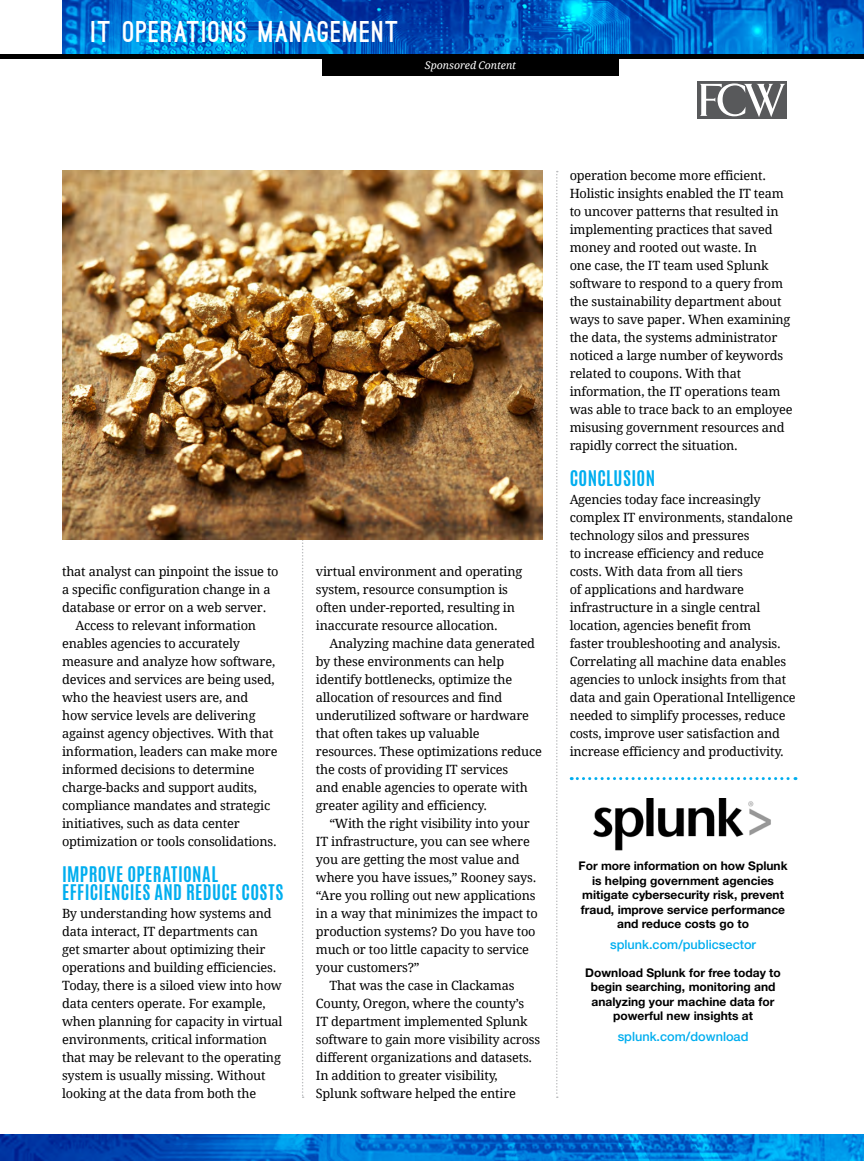
<style>
.page{position:relative;width:864px;height:1161px;background:#fff}
.page>*{position:absolute;margin:0;border:0;box-sizing:border-box;transform-origin:0 0}
.t1{font:900 28.5px "Ostrich Sans";letter-spacing:.05em;color:#fff}
.Subhead{font:700 18px/18px "Antonio";letter-spacing:.025em;color:#00aeef}
.Body_Copy{font:12.75px/18px "Droid Serif";letter-spacing:-.015em;color:#000}
.Body_Copy_No_Indent{font:12.75px/18px "Droid Serif";letter-spacing:-.015em;color:#000}
.t2{font:500 12.75px "Helvetica Neue LT Std";color:#00aeef}
.t3{font:700 12px/14.4px "Helvetica Neue LT Std";color:#000;text-align:center}
.t4{font:italic 10.5px "Droid Serif";color:#fff}
</style>
<div class="page">
<div style="left:698px;top:81px;width:89px;height:37px;background:#58595b"></div>
<svg style="left:700px;top:83px;width:85px;height:34px"></svg>
<svg style="left:571px;top:777px;width:225px;height:3px"></svg>
<img style="left:593px;top:798px;width:178px;height:53px">
<hr style="left:0;top:54px;width:864px;height:4px;background:#000">
<div style="left:322px;top:57px;width:297px;height:19px;background:#000"></div>
<img style="left:0;top:1134px;width:864px;height:27px">
<svg style="left:302px;top:540px;width:2px;height:558px"></svg>
<svg style="left:556px;top:171px;width:2px;height:927px"></svg>
<img style="left:62px;top:0;width:802px;height:54px">
<img style="left:62px;top:170px;width:480px;height:370px">
<p class="t1" style="left:91px;top:21px;width:229px">EXECUTIVE SUM RY</p>
<p class="t1" style="left:91px;top:21px;width:310px">IT OPERATIONS MANAGEMENT</p>
<p class="t4" style="left:425px;top:58px;width:93px">Sponsored Content</p>
<p class="Body_Copy" style="left:62px;top:563px;width:218px">that analyst can pinpoint the issue to a specific configuration change in a database or error on a web server.</p>
<p class="Body_Copy" style="left:62px;top:617px;width:217px;text-indent:14px">Access to relevant information enables agencies to accurately measure and analyze how software, devices and services are being used, who the heaviest users are, and how service levels are delivering against agency objectives. With that information, leaders can make more informed decisions to determine charge-backs and support audits, compliance mandates and strategic initiatives, such as data center optimization or tools consolidations.</p>
<p class="Subhead" style="left:62px;top:866px;width:223px">IMPROVE OPERATIONAL<br>EFFICIENCIES AND REDUCE COSTS</p>
<p class="Body_Copy_No_Indent" style="left:62px;top:905px;width:222px">By understanding how systems and data interact, IT departments can<br>get smarter about optimizing their operations and building efficiencies.<br>Today, there is a siloed view into how data centers operate. For example, when planning for capacity in virtual environments, critical information that may be relevant to the operating system is usually missing. Without looking at the data from both the</p>
<p class="Body_Copy_No_Indent" style="left:316px;top:563px;width:208px">virtual environment and operating system, resource consumption is often under-reported, resulting in inaccurate resource allocation.</p>
<p class="Body_Copy" style="left:316px;top:635px;width:228px;text-indent:14px">Analyzing machine data generated by these environments can help identify bottlenecks, optimize the allocation of resources and find underutilized software or hardware that often takes up valuable resources. These optimizations reduce the costs of providing IT services<br>and enable agencies to operate with greater agility and efficiency.</p>
<p class="Body_Copy" style="left:316px;top:815px;width:223px;text-indent:14px">“With the right visibility into your IT infrastructure, you can see where you are getting the most value and where you have issues,” Rooney says. “Are you rolling out new applications in a way that minimizes the impact to production systems? Do you have too much or too little capacity to service your customers?”</p>
<p class="Body_Copy" style="left:316px;top:977px;width:226px;text-indent:14px">That was the case in Clackamas County, Oregon, where the county’s<br>IT department implemented Splunk software to gain more visibility across different organizations and datasets.<br>In addition to greater visibility, Splunk software helped the entire</p>
<p class="Body_Copy" style="left:570px;top:167px;width:224px">operation become more efficient.<br>Holistic insights enabled the IT team to uncover patterns that resulted in implementing practices that saved money and rooted out waste. In<br>one case, the IT team used Splunk software to respond to a query from the sustainability department about ways to save paper. When examining the data, the systems administrator noticed a large number of keywords related to coupons. With that information, the IT operations team was able to trace back to an employee misusing government resources and rapidly correct the situation.</p>
<p class="Subhead" style="left:570px;top:470px;width:87px">CONCLUSION</p>
<p class="Body_Copy_No_Indent" style="left:570px;top:491px;width:227px">Agencies today face increasingly complex IT environments, standalone technology silos and pressures<br>to increase efficiency and reduce costs. With data from all tiers<br>of applications and hardware infrastructure in a single central location, agencies benefit from<br>faster troubleshooting and analysis.<br>Correlating all machine data enables agencies to unlock insights from that data and gain Operational Intelligence needed to simplify processes, reduce costs, improve user satisfaction and increase efficiency and productivity.</p>
<p class="t3" style="left:579px;top:859px;width:211px">For more information on how Splunk is helping government agencies mitigate cybersecurity risk, prevent fraud, improve service performance and reduce costs go to</p>
<p class="t2" style="left:610px;top:937px;width:147px">splunk.com/publicsector</p>
<p class="t3" style="left:585px;top:965px;width:197px">Download Splunk for free today to begin searching, monitoring and analyzing your machine data for powerful new insights at</p>
<p class="t2" style="left:618px;top:1029px;width:132px">splunk.com/download</p>
</div>
